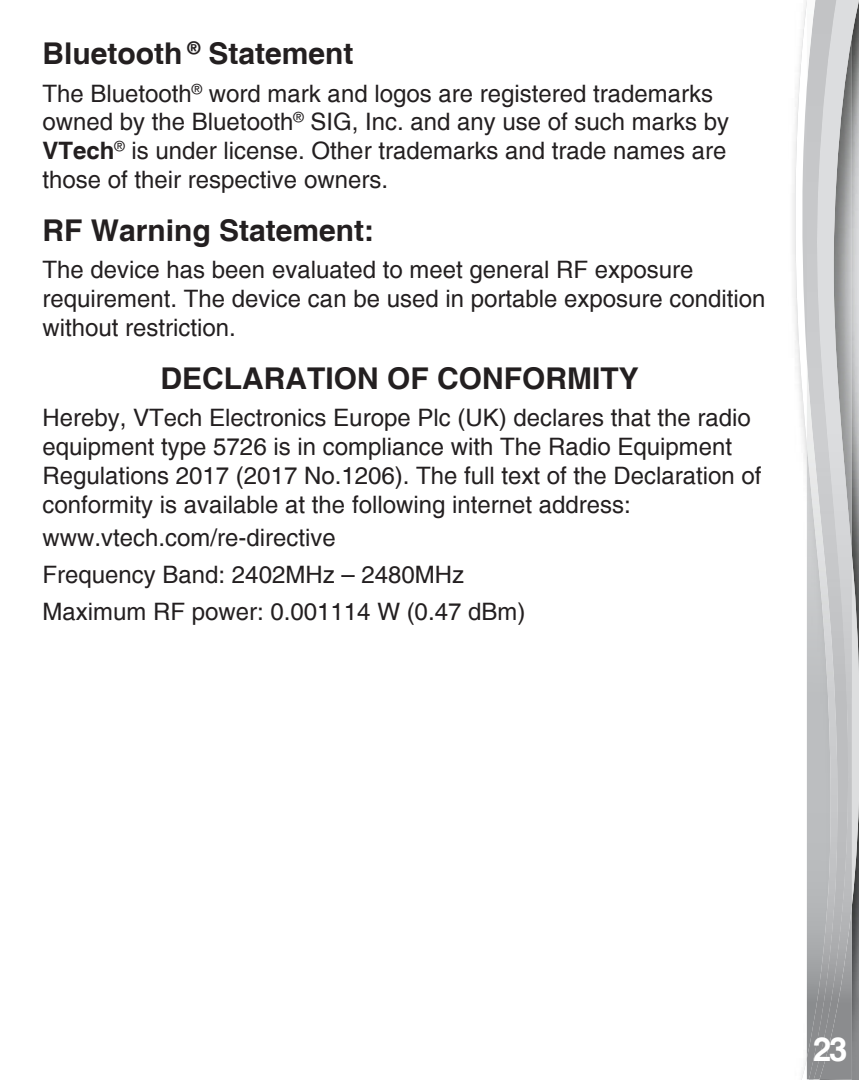
<style>
.page{position:relative;width:859px;height:1080px;background:#fff}
.page>*{position:absolute;margin:0;border:0;box-sizing:border-box;transform-origin:0 0}
.t1{font:700 33px "Helvetica";color:#fff}
.t2{font:700 30px "Helvetica";color:#231f20}
.Body_text_1{font:24px/28.8px "Helvetica";color:#231f20}
.s1{font-weight:700}
</style>
<div class="page">
<svg style="left:795px;top:0;width:12px;height:1080px"></svg>
<svg style="left:807px;top:0;width:52px;height:1080px;background:#a5a6a7"></svg>
<img style="left:850px;top:0;width:2px;height:1079px">
<img style="left:840px;top:0;width:10px;height:1079px">
<img style="left:807px;top:0;width:33px;height:1079px">
<p class="t2" style="left:43px;top:36px;width:313px">Bluetooth <sup>®</sup> Statement</p>
<p class="Body_text_1" style="left:43px;top:79px;width:688px">The Bluetooth<sup>®</sup> word mark and logos are registered trademarks owned by the Bluetooth<sup>®</sup> SIG, Inc. and any use of such marks by <span class="s1">VTech</span><sup>®</sup> is under license. Other trademarks and trade names are those of their respective owners.</p>
<p class="t2" style="left:43px;top:212px;width:333px">RF Warning Statement:</p>
<p class="Body_text_1" style="left:43px;top:256px;width:725px">The device has been evaluated to meet general RF exposure requirement. The device can be used in portable exposure condition without restriction.</p>
<p class="t2" style="left:161px;top:360px;width:480px">DECLARATION OF CONFORMITY</p>
<p class="Body_text_1" style="left:43px;top:404px;width:721px">Hereby, VTech Electronics Europe Plc (UK) declares that the radio equipment type 5726 is in compliance with The Radio Equipment Regulations 2017 (2017 No.1206). The full text of the Declaration of conformity is available at the following internet address:</p>
<p class="Body_text_1" style="left:43px;top:523px;width:295px">www.vtech.com/re-directive</p>
<p class="Body_text_1" style="left:43px;top:560px;width:423px">Frequency Band: 2402MHz – 2480MHz</p>
<p class="Body_text_1" style="left:43px;top:598px;width:484px">Maximum RF power: 0.001114 W (0.47 dBm)</p>
<h1 class="t1" style="left:813px;top:1029px;width:36px">23</h1>
</div>
